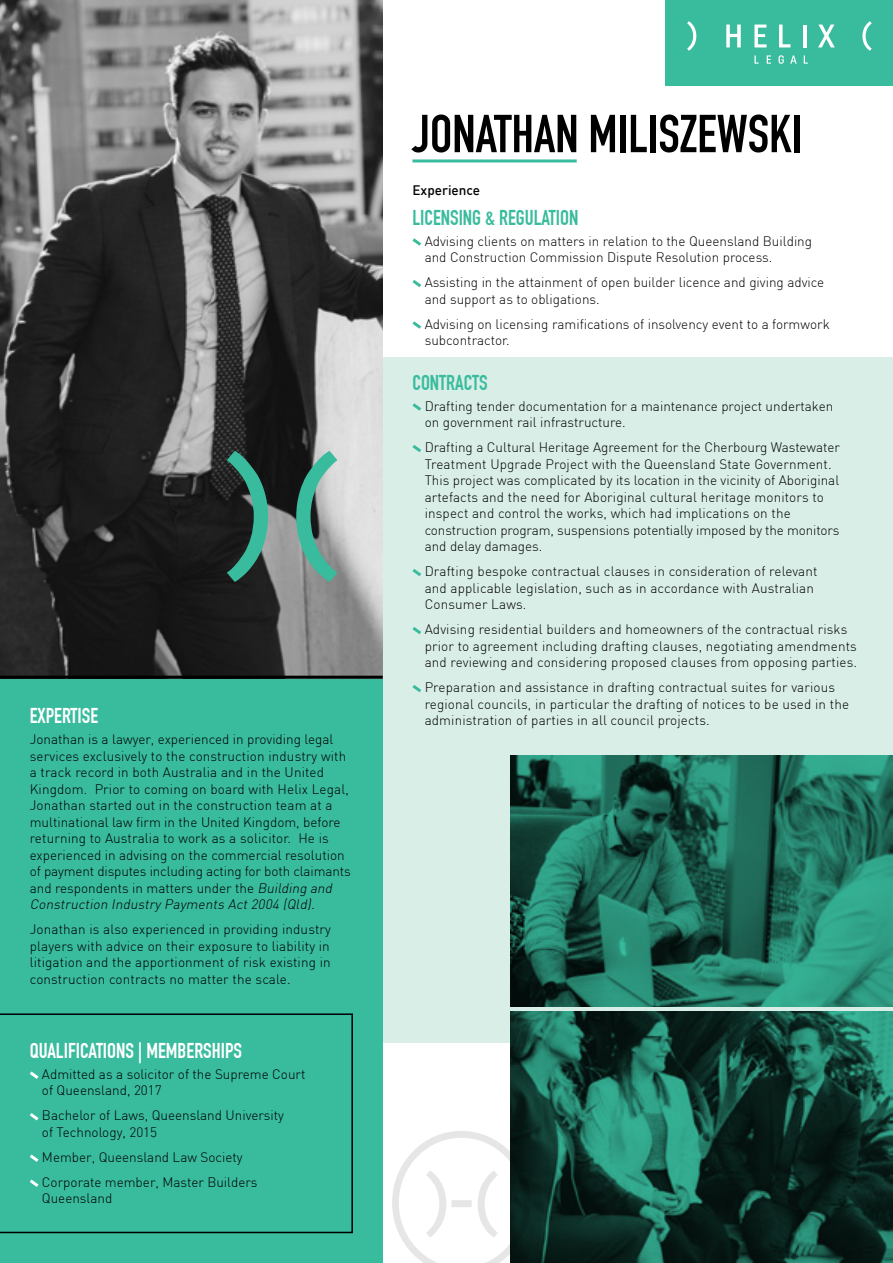
<style>
.page{position:relative;width:893px;height:1263px;background:#fff}
.page>*{position:absolute;margin:0;border:0;box-sizing:border-box;transform-origin:0 0}
.t1{font:700 52.5px "DIN Condensed";color:#000}
.t2{font:700 21px "DIN Condensed";color:#fff}
.t3{font:700 21px "DIN Condensed";color:#39bb9d}
.t4{font:300 13.5px/16.5px "DIN";color:#000}
.t5{font:500 13.5px "DIN";color:#000}
.s1{font-style:italic}
</style>
<div class="page">
<div style="left:383px;top:358px;width:510px;height:685px;background:#d9eee7"></div>
<div style="left:666px;top:0;width:227px;height:85px;background:#39bb9d"></div>
<svg style="left:687px;top:21px;width:9px;height:30px"></svg>
<svg style="left:726px;top:25px;width:15px;height:22px"></svg>
<svg style="left:754px;top:25px;width:13px;height:22px"></svg>
<svg style="left:779px;top:25px;width:11px;height:22px"></svg>
<hr style="left:803px;top:25px;width:3px;height:22px;background:#fff">
<svg style="left:818px;top:25px;width:17px;height:22px"></svg>
<svg style="left:862px;top:21px;width:10px;height:30px"></svg>
<svg style="left:754px;top:55px;width:5px;height:9px"></svg>
<svg style="left:767px;top:55px;width:4px;height:9px"></svg>
<svg style="left:778px;top:55px;width:6px;height:9px"></svg>
<svg style="left:790px;top:55px;width:7px;height:9px"></svg>
<svg style="left:804px;top:55px;width:4px;height:9px"></svg>
<svg style="left:412px;top:238px;width:9px;height:8px"></svg>
<svg style="left:412px;top:280px;width:9px;height:7px"></svg>
<svg style="left:412px;top:321px;width:9px;height:8px"></svg>
<hr style="left:412px;top:159px;width:165px;height:3px;background:#39bb9d">
<svg style="left:412px;top:403px;width:9px;height:8px"></svg>
<svg style="left:412px;top:445px;width:9px;height:7px"></svg>
<svg style="left:412px;top:569px;width:9px;height:7px"></svg>
<svg style="left:412px;top:627px;width:9px;height:7px"></svg>
<svg style="left:412px;top:685px;width:9px;height:7px"></svg>
<div style="left:0;top:677px;width:383px;height:586px;background:#39bb9d"></div>
<svg style="left:0;top:1013px;width:353px;height:220px"></svg>
<img style="left:0;top:0;width:383px;height:676px">
<svg style="left:227px;top:451px;width:41px;height:131px"></svg>
<svg style="left:296px;top:451px;width:41px;height:131px"></svg>
<hr style="left:0;top:676px;width:383px;height:3px;background:#000">
<img style="left:510px;top:1011px;width:383px;height:252px">
<img style="left:510px;top:755px;width:383px;height:252px">
<svg style="left:392px;top:1131px;width:139px;height:132px"></svg>
<h2 class="t2" style="left:30px;top:704px;width:70px">EXPERTISE</h2>
<p class="t4" style="left:30px;top:731px;width:322px">Jonathan is a lawyer, experienced in providing legal services exclusively to the construction industry with a track record in both Australia and in the United Kingdom. Prior to coming on board with Helix Legal, Jonathan started out in the construction team at a multinational law firm in the United Kingdom, before returning to Australia to work as a solicitor. He is experienced in advising on the commercial resolution of payment disputes including acting for both claimants and respondents in matters under the <span class="s1">Building and Construction Industry Payments Act 2004 (Qld).</span></p>
<p class="t4" style="left:30px;top:921px;width:303px;text-align:justify">Jonathan is also experienced in providing industry players with advice on their exposure to liability in litigation and the apportionment of risk existing in construction contracts no matter the scale.</p>
<h2 class="t2" style="left:30px;top:1038px;width:214px">QUALIFICATIONS | MEMBERSHIPS</h2>
<p class="t4" style="left:42px;top:1066px;width:265px">Admitted as a solicitor of the Supreme Court of Queensland, 2017</p>
<p class="t4" style="left:42px;top:1107px;width:244px">Bachelor of Laws, Queensland University of Technology, 2015</p>
<p class="t4" style="left:42px;top:1144px;width:217px;line-height:25px">Member, Queensland Law Society<br>Corporate member, Master Builders</p>
<p class="t4" style="left:42px;top:1190px;width:72px">Queensland</p>
<h1 class="t1" style="left:412px;top:103px;width:391px">JONATHAN MILISZEWSKI</h1>
<p class="t5" style="left:412px;top:182px;width:69px">Experience</p>
<h2 class="t3" style="left:412px;top:205px;width:167px">LICENSING &amp; REGULATION</h2>
<p class="t4" style="left:425px;top:232px;width:389px">Advising clients on matters in relation to the Queensland Building and Construction Commission Dispute Resolution process.</p>
<p class="t4" style="left:425px;top:274px;width:401px">Assisting in the attainment of open builder licence and giving advice and support as to obligations.</p>
<p class="t4" style="left:425px;top:315px;width:407px">Advising on licensing ramifications of insolvency event to a formwork subcontractor.</p>
<h2 class="t3" style="left:412px;top:370px;width:77px">CONTRACTS</h2>
<p class="t4" style="left:425px;top:397px;width:410px">Drafting tender documentation for a maintenance project undertaken on government rail infrastructure.</p>
<p class="t4" style="left:425px;top:439px;width:417px">Drafting a Cultural Heritage Agreement for the Cherbourg Wastewater Treatment Upgrade Project with the Queensland State Government.<br>This project was complicated by its location in the vicinity of Aboriginal artefacts and the need for Aboriginal cultural heritage monitors to inspect and control the works, which had implications on the construction program, suspensions potentially imposed by the monitors and delay damages.</p>
<p class="t4" style="left:425px;top:563px;width:394px">Drafting bespoke contractual clauses in consideration of relevant and applicable legislation, such as in accordance with Australian<br>Consumer Laws.</p>
<p class="t4" style="left:425px;top:621px;width:434px">Advising residential builders and homeowners of the contractual risks prior to agreement including drafting clauses, negotiating amendments and reviewing and considering proposed clauses from opposing parties.</p>
<p class="t4" style="left:425px;top:679px;width:426px">Preparation and assistance in drafting contractual suites for various regional councils, in particular the drafting of notices to be used in the administration of parties in all council projects.</p>
</div>
